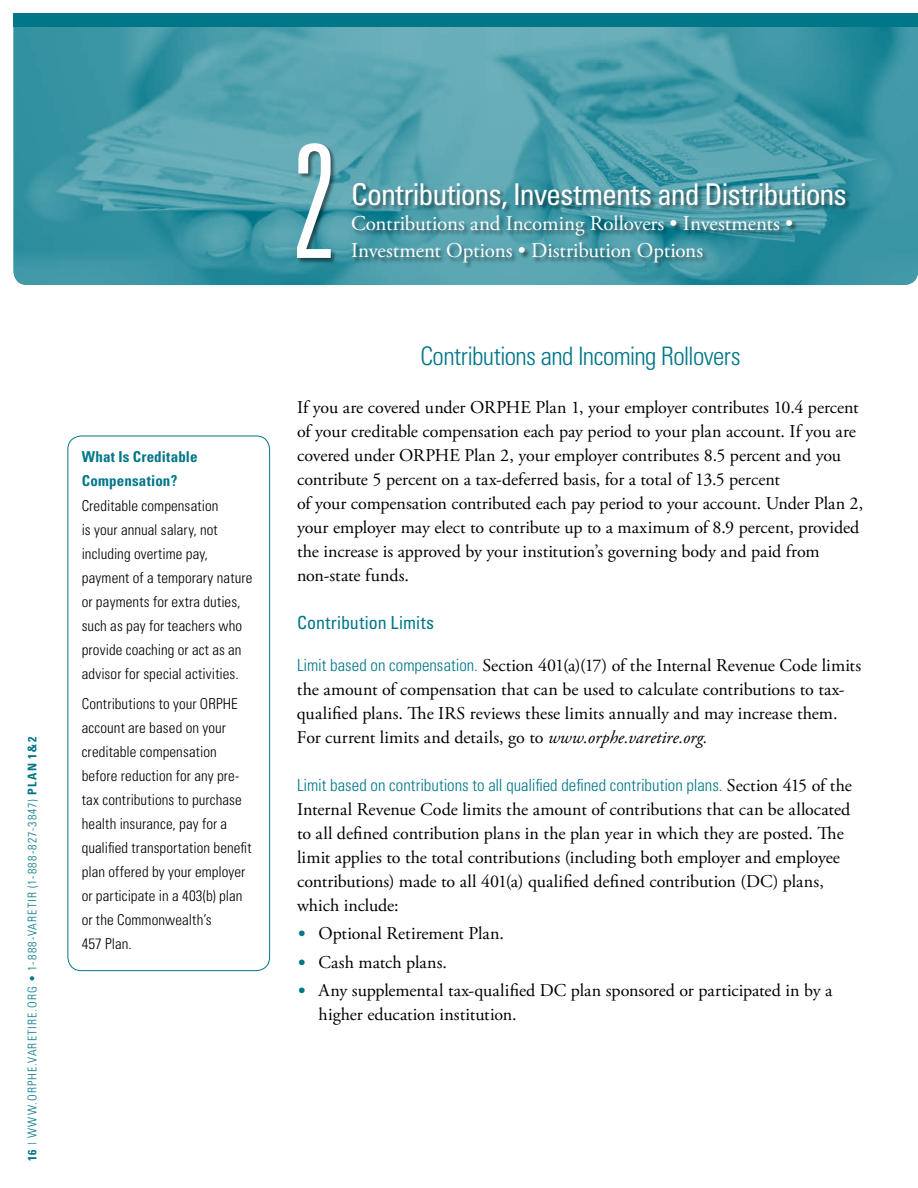
<style>
.page{position:relative;width:918px;height:1188px;background:#fff}
.page>*{position:absolute;margin:0;border:0;box-sizing:border-box;transform-origin:0 0}
.t1{font:300 ultra-condensed 157.5px "Univers";color:#fff}
.t2{font:condensed 30px "Univers";letter-spacing:-.035em;color:#fff}
.t3{font:300 condensed 25.5px "Univers";letter-spacing:-.025em;color:#007689}
.t4{font:21px/27px "Adobe Garamond Pro";letter-spacing:-.005em;color:#fff}
.t5{font:18px/24px "Adobe Garamond Pro";letter-spacing:-.005em;color:#000}
.t6{font:condensed 18px "Univers";letter-spacing:.015em;color:#007689}
.t7{font:300 condensed 16.8px "Univers";color:#007689}
.t8{font:300 condensed 15px/24px "Univers";letter-spacing:.005em;color:#000}
.t9{font:700 condensed 15px/24px "Univers";letter-spacing:.015em;color:#007689}
.t10{font:300 condensed 12px "Univers";letter-spacing:.09em;color:#007689}
.s1{font-weight:700}
.s2{font-family:"Univers";font-weight:300;font-stretch:condensed;font-size:16.8px;color:#007689}
.s3{font-style:italic}
.s4{font-family:"Adobe Garamond Pro";font-weight:400;font-stretch:normal;font-size:18px;color:#000}
.s5{font-family:"Univers";font-weight:300;font-stretch:condensed;font-size:15.75px;color:#007689}
</style>
<div class="page">
<img style="left:14px;top:27px;width:904px;height:258px">
<div style="left:14px;top:14px;width:904px;height:13px;background:#007689"></div>
<div style="left:297px;top:143px;width:41px;height:122px;background:#000;opacity:.5"></div>
<div style="left:352px;top:182px;width:500px;height:87px;background:#000;opacity:.5"></div>
<div style="left:68px;top:436px;width:202px;height:535px;border:1px solid #007689;border-radius:14px"></div>
<p class="t10" style="left:25px;top:1161px;width:425px;rotate:-90deg"><span class="s1">16</span> | WWW.ORPHE.VARETIRE.ORG • 1-888-VARETIR (1-888-827-3847) <span class="s1">PLAN 1&amp;2</span></p>
<p class="t9" style="left:82px;top:444px;width:117px">What Is Creditable<br>Compensation?</p>
<p class="t8" style="left:82px;top:494px;width:172px">Creditable compensation<br>is your annual salary, not including overtime pay, payment of a temporary nature or payments for extra duties, such as pay for teachers who provide coaching or act as an advisor for special activities.</p>
<p class="t8" style="left:82px;top:692px;width:171px">Contributions to your ORPHE account are based on your creditable compensation before reduction for any pre&shy;tax contributions to purchase health insurance, pay for a qualified transportation benefit plan offered by your employer or participate in a 403(b) plan or the Commonwealth’s<br>457 Plan.</p>
<h1 class="t1" style="left:292px;top:120px;width:45px">2</h1>
<h2 class="t2" style="left:351px;top:175px;width:497px">Contributions, Investments and Distributions</h2>
<p class="t4" style="left:351px;top:211px;width:444px">Contributions and Incoming Rollovers • Investments •<br>Investment Options • Distribution Options</p>
<h3 class="t3" style="left:420px;top:341px;width:322px">Contributions and Incoming Rollovers</h3>
<p class="t5" style="left:297px;top:396px;width:568px">If you are covered under ORPHE Plan 1, your employer contributes 10.4 percent of your creditable compensation each pay period to your plan account. If you are covered under ORPHE Plan 2, your employer contributes 8.5 percent and you contribute 5 percent on a tax-deferred basis, for a total of 13.5 percent<br>of your compensation contributed each pay period to your account. Under Plan 2, your employer may elect to contribute up to a maximum of 8.9 percent, provided the increase is approved by your institution’s governing body and paid from non-state funds.</p>
<p class="t6" style="left:297px;top:611px;width:139px">Contribution Limits</p>
<p class="t5" style="left:297px;top:654px;width:566px"><span class="s2">Limit based on compensation.</span> Section 401(a)(17) of the Internal Revenue Code limits the amount of compensation that can be used to calculate contributions to tax&shy;qualified plans. The IRS reviews these limits annually and may increase them.<br>For current limits and details, go to <span class="s3">www.orphe.varetire.org.</span></p>
<p class="t7" style="left:297px;top:775px;width:556px">Limit based on contributions to all qualified defined contribution plans. <span class="s4">Section 415 of the</span></p>
<p class="t5" style="left:297px;top:798px;width:555px">Internal Revenue Code limits the amount of contributions that can be allocated to all defined contribution plans in the plan year in which they are posted. The limit applies to the total contributions (including both employer and employee contributions) made to all 401(a) qualified defined contribution (DC) plans, which include:</p>
<p class="t5" style="left:297px;top:922px;width:209px"><span class="s5">•</span> Optional Retirement Plan.</p>
<p class="t5" style="left:297px;top:951px;width:152px"><span class="s5">•</span> Cash match plans.</p>
<p class="t5" style="left:319px;top:979px;width:515px;text-indent:-22px"><span class="s5">•</span> Any supplemental tax-qualified DC plan sponsored or participated in by a higher education institution.</p>
</div>
